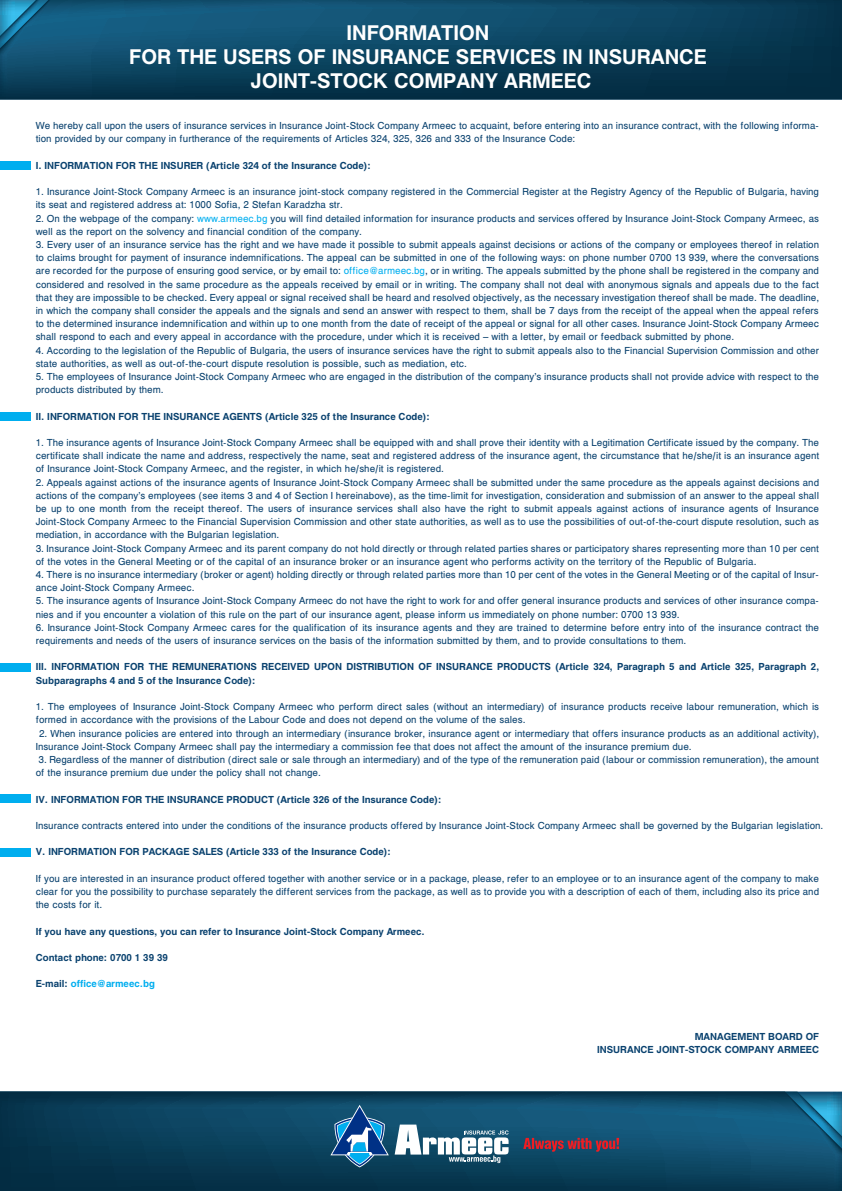
<style>
.page{position:relative;width:842px;height:1191px;background:#fff}
.page>*{position:absolute;margin:0;border:0;box-sizing:border-box;transform-origin:0 0}
.t1{font:700 23px/24px "Helen Bg";color:#fff;text-align:center}
.t2{font:11px/13.2px "Helen Bg";color:#0a426f}
.t3{font:700 11px/13.2px "Helen Bg";color:#0a426f}
.t4{font:700 11px "Helen Bg";color:#00aeef}
.s1{color:#00aeef}
.s2{color:#0a426f}
</style>
<div class="page">
<svg style="left:0;top:1091px;width:842px;height:100px;background:#0c4460"></svg>
<svg style="left:0;top:0;width:842px;height:99px;background:#0c4360"></svg>
<div style="left:0;top:161px;width:30px;height:8px;background:#00aeef"></div>
<div style="left:0;top:412px;width:30px;height:8px;background:#00aeef"></div>
<div style="left:0;top:794px;width:30px;height:8px;background:#00aeef"></div>
<div style="left:0;top:848px;width:30px;height:8px;background:#00aeef"></div>
<div style="left:0;top:663px;width:30px;height:8px;background:#00aeef"></div>
<svg style="left:330px;top:1104px;width:59px;height:63px;background:#2e6a97"></svg>
<svg style="left:395px;top:1124px;width:114px;height:39px"></svg>
<svg style="left:523px;top:1137px;width:96px;height:14px"></svg>
<h1 class="t1" style="left:129px;top:20px;width:579px">INFORMATION<br>FOR THE USERS OF INSURANCE SERVICES IN INSURANCE<br>JOINT-STOCK COMPANY ARMEEC</h1>
<p class="t2" style="left:36px;top:119px;width:785px">We hereby call upon the users of insurance services in Insurance Joint-Stock Company Armeec to acquaint, before entering into an insurance contract, with the following informa&shy;tion provided by our company in furtherance of the requirements of Articles 324, 325, 326 and 333 of the Insurance Code:</p>
<p class="t3" style="left:36px;top:158px;width:337px">I. INFORMATION FOR THE INSURER (Article 324 of the Insurance Code):</p>
<p class="t2" style="left:36px;top:185px;width:785px">1. Insurance Joint-Stock Company Armeec is an insurance joint-stock company registered in the Commercial Register at the Registry Agency of the Republic of Bulgaria, having its seat and registered address at: 1000 Sofia, 2 Stefan Karadzha str.</p>
<p class="t2" style="left:36px;top:211px;width:785px">2. On the webpage of the company: <span class="s1">www.armeec.bg</span> you will find detailed information for insurance products and services offered by Insurance Joint-Stock Company Armeec, as well as the report on the solvency and financial condition of the company.</p>
<p class="t2" style="left:36px;top:238px;width:785px;text-align:justify">3. Every user of an insurance service has the right and we have made it possible to submit appeals against decisions or actions of the company or employees thereof in relation to claims brought for payment of insurance indemnifications. The appeal can be submitted in one of the following ways: on phone number 0700 13 939, where the conversations are recorded for the purpose of ensuring good service, or by email to: <span class="s1">office@armeec.bg</span>, or in writing. The appeals submitted by the phone shall be registered in the company and considered and resolved in the same procedure as the appeals received by email or in writing. The company shall not deal with anonymous signals and appeals due to the fact that they are impossible to be checked. Every appeal or signal received shall be heard and resolved objectively, as the necessary investigation thereof shall be made. The deadline, in which the company shall consider the appeals and the signals and send an answer with respect to them, shall be 7 days from the receipt of the appeal when the appeal refers to the determined insurance indemnification and within up to one month from the date of receipt of the appeal or signal for all other cases. Insurance Joint-Stock Company Armeec shall respond to each and every appeal in accordance with the procedure, under which it is received – with a letter, by email or feedback submitted by phone.</p>
<p class="t2" style="left:36px;top:343px;width:785px">4. According to the legislation of the Republic of Bulgaria, the users of insurance services have the right to submit appeals also to the Financial Supervision Commission and other state authorities, as well as out-of-the-court dispute resolution is possible, such as mediation, etc.</p>
<p class="t2" style="left:36px;top:370px;width:785px">5. The employees of Insurance Joint-Stock Company Armeec who are engaged in the distribution of the company’s insurance products shall not provide advice with respect to the products distributed by them.</p>
<p class="t3" style="left:36px;top:409px;width:396px">II. INFORMATION FOR THE INSURANCE AGENTS (Article 325 of the Insurance Code):</p>
<p class="t2" style="left:36px;top:436px;width:785px;text-align:justify">1. The insurance agents of Insurance Joint-Stock Company Armeec shall be equipped with and shall prove their identity with a Legitimation Certificate issued by the company. The certificate shall indicate the name and address, respectively the name, seat and registered address of the insurance agent, the circumstance that he/she/it is an insurance agent of Insurance Joint-Stock Company Armeec, and the register, in which he/she/it is registered.</p>
<p class="t2" style="left:36px;top:475px;width:785px;text-align:justify">2. Appeals against actions of the insurance agents of Insurance Joint-Stock Company Armeec shall be submitted under the same procedure as the appeals against decisions and actions of the company’s employees (see items 3 and 4 of Section I hereinabove), as the time-limit for investigation, consideration and submission of an answer to the appeal shall be up to one month from the receipt thereof. The users of insurance services shall also have the right to submit appeals against actions of insurance agents of Insurance Joint-Stock Company Armeec to the Financial Supervision Commission and other state authorities, as well as to use the possibilities of out-of-the-court dispute resolution, such as mediation, in accordance with the Bulgarian legislation.</p>
<p class="t2" style="left:36px;top:541px;width:785px">3. Insurance Joint-Stock Company Armeec and its parent company do not hold directly or through related parties shares or participatory shares representing more than 10 per cent of the votes in the General Meeting or of the capital of an insurance broker or an insurance agent who performs activity on the territory of the Republic of Bulgaria.</p>
<p class="t2" style="left:36px;top:568px;width:785px">4. There is no insurance intermediary (broker or agent) holding directly or through related parties more than 10 per cent of the votes in the General Meeting or of the capital of Insur&shy;ance Joint-Stock Company Armeec.</p>
<p class="t2" style="left:36px;top:594px;width:785px">5. The insurance agents of Insurance Joint-Stock Company Armeec do not have the right to work for and offer general insurance products and services of other insurance compa&shy;nies and if you encounter a violation of this rule on the part of our insurance agent, please inform us immediately on phone number: 0700 13 939.</p>
<p class="t2" style="left:36px;top:620px;width:785px">6. Insurance Joint-Stock Company Armeec cares for the qualification of its insurance agents and they are trained to determine before entry into of the insurance contract the requirements and needs of the users of insurance services on the basis of the information submitted by them, and to provide consultations to them.</p>
<p class="t3" style="left:36px;top:660px;width:785px">III. INFORMATION FOR THE REMUNERATIONS RECEIVED UPON DISTRIBUTION OF INSURANCE PRODUCTS (Article 324, Paragraph 5 and Article 325, Paragraph 2,<br>Subparagraphs 4 and 5 of the Insurance Code):</p>
<p class="t2" style="left:36px;top:700px;width:785px">1. The employees of Insurance Joint-Stock Company Armeec who perform direct sales (without an intermediary) of insurance products receive labour remuneration, which is formed in accordance with the provisions of the Labour Code and does not depend on the volume of the sales.</p>
<p class="t2" style="left:36px;top:726px;width:785px">2. When insurance policies are entered into through an intermediary (insurance broker, insurance agent or intermediary that offers insurance products as an additional activity),<br>Insurance Joint-Stock Company Armeec shall pay the intermediary a commission fee that does not affect the amount of the insurance premium due.</p>
<p class="t2" style="left:36px;top:752px;width:785px">3. Regardless of the manner of distribution (direct sale or sale through an intermediary) and of the type of the remuneration paid (labour or commission remuneration), the amount of the insurance premium due under the policy shall not change.</p>
<p class="t3" style="left:36px;top:792px;width:407px">IV. INFORMATION FOR THE INSURANCE PRODUCT (Article 326 of the Insurance Code):</p>
<p class="t2" style="left:36px;top:818px;width:789px">Insurance contracts entered into under the conditions of the insurance products offered by Insurance Joint-Stock Company Armeec shall be governed by the Bulgarian legislation.</p>
<p class="t3" style="left:36px;top:845px;width:357px">V. INFORMATION FOR PACKAGE SALES (Article 333 of the Insurance Code):</p>
<p class="t2" style="left:36px;top:871px;width:785px;text-align:justify">If you are interested in an insurance product offered together with another service or in a package, please, refer to an employee or to an insurance agent of the company to make clear for you the possibility to purchase separately the different services from the package, as well as to provide you with a description of each of them, including also its price and the costs for it.</p>
<p class="t3" style="left:36px;top:924px;width:390px">If you have any questions, you can refer to Insurance Joint-Stock Company Armeec.</p>
<p class="t3" style="left:36px;top:950px;width:134px">Contact phone: 0700 1 39 39</p>
<p class="t4" style="left:36px;top:978px;width:121px"><span class="s2">Е-mail:</span> office@armeec.bg</p>
<p class="t3" style="left:597px;top:1030px;width:223px;text-align:right">MANAGEMENT BOARD OF<br>INSURANCE JOINT-STOCK COMPANY ARMEEC</p>
</div>
